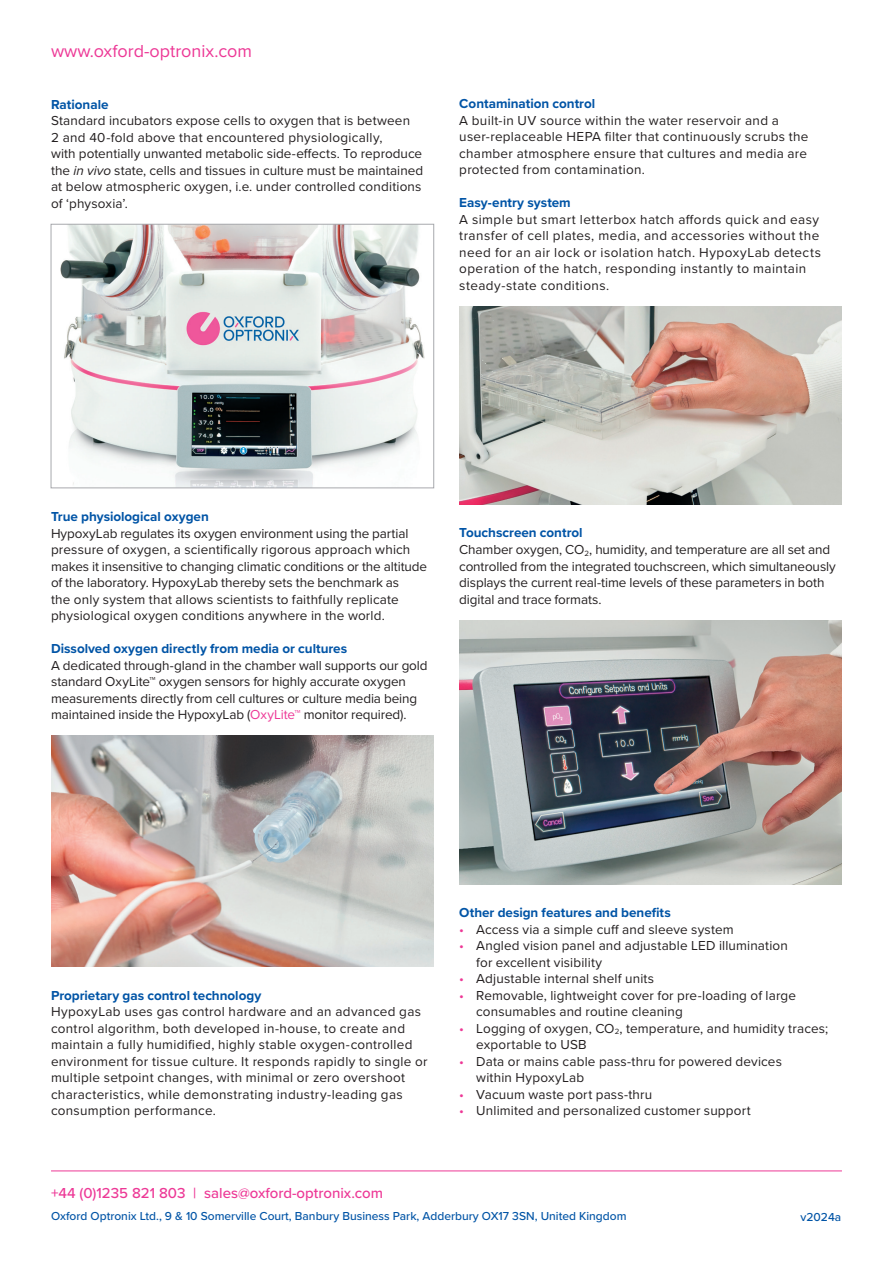
<style>
.page{position:relative;width:893px;height:1263px;background:#fff}
.page>*{position:absolute;margin:0;border:0;box-sizing:border-box;transform-origin:0 0}
.t1{font:18px "Proxima Nova";color:#ed3896}
.t2{font:500 15px "Proxima Nova";color:#ed3896}
.t3{font:13.5px/16.5px "Proxima Nova";letter-spacing:.01em;color:#231f20}
.t4{font:13.5px/16.5px "Proxima Nova";letter-spacing:-.01em;color:#231f20}
.t5{font:13.5px/16.5px "Proxima Nova";letter-spacing:.03em;color:#231f20}
.t6{font:700 13.5px "Proxima Nova";color:#0154a6}
.t7{font:500 12px "Proxima Nova";color:#0154a6}
.s1{font-style:italic}
.s2{color:#ed3896}
.s3{font-weight:700;color:#0154a6}
</style>
<div class="page">
<hr style="left:51px;top:1170px;width:791px;height:1px;background:#ed3896">
<img style="left:60px;top:226px;width:365px;height:260px">
<div style="left:51px;top:224px;width:383px;height:264px;border:1px solid #a8a9ad"></div>
<img style="left:51px;top:736px;width:383px;height:231px">
<img style="left:459px;top:306px;width:383px;height:199px">
<img style="left:459px;top:620px;width:383px;height:264px">
<h1 class="t1" style="left:51px;top:37px;width:203px">www.oxford-optronix.com</h1>
<p class="t6" style="left:51px;top:94px;width:59px">Rationale</p>
<p class="t3" style="left:51px;top:112px;width:374px">Standard incubators expose cells to oxygen that is between<br>2 and 40-fold above that encountered physiologically,<br>with potentially unwanted metabolic side-effects. To reproduce the <span class="s1">in vivo</span> state, cells and tissues in culture must be maintained at below atmospheric oxygen, i.e. under controlled conditions of ‘physoxia’.</p>
<p class="t6" style="left:459px;top:94px;width:138px">Contamination control</p>
<p class="t3" style="left:459px;top:112px;width:351px">A built-in UV source within the water reservoir and a user-replaceable HEPA filter that continuously scrubs the chamber atmosphere ensure that cultures and media are protected from contamination.</p>
<p class="t6" style="left:459px;top:193px;width:113px">Easy-entry system</p>
<p class="t5" style="left:459px;top:211px;width:363px">A simple but smart letterbox hatch affords quick and easy transfer of cell plates, media, and accessories without the need for an air lock or isolation hatch. HypoxyLab detects operation of the hatch, responding instantly to maintain steady-state conditions.</p>
<p class="t6" style="left:51px;top:506px;width:159px">True physiological oxygen</p>
<p class="t3" style="left:51px;top:524px;width:378px">HypoxyLab regulates its oxygen environment using the partial pressure of oxygen, a scientifically rigorous approach which makes it insensitive to changing climatic conditions or the altitude of the laboratory. HypoxyLab thereby sets the benchmark as<br>the only system that allows scientists to faithfully replicate physiological oxygen conditions anywhere in the world.</p>
<p class="t6" style="left:51px;top:638px;width:298px">Dissolved oxygen directly from media or cultures</p>
<p class="t4" style="left:51px;top:656px;width:378px">A dedicated through-gland in the chamber wall supports our gold standard OxyLite™ oxygen sensors for highly accurate oxygen measurements directly from cell cultures or culture media being maintained inside the HypoxyLab (<span class="s2">OxyLite™</span> monitor required).</p>
<p class="t4" style="left:459px;top:524px;width:378px"><span class="s3">Touchscreen control<br></span>Chamber oxygen, CO<sub>2</sub>, humidity, and temperature are all set and controlled from the integrated touchscreen, which simultaneously displays the current real-time levels of these parameters in both digital and trace formats.</p>
<p class="t6" style="left:51px;top:985px;width:212px">Proprietary gas control technology</p>
<p class="t3" style="left:51px;top:1003px;width:378px">HypoxyLab uses gas control hardware and an advanced gas control algorithm, both developed in-house, to create and maintain a fully humidified, highly stable oxygen-controlled environment for tissue culture. It responds rapidly to single or multiple setpoint changes, with minimal or zero overshoot characteristics, while demonstrating industry-leading gas consumption performance.</p>
<p class="t6" style="left:459px;top:902px;width:213px">Other design features and benefits</p>
<p class="t3" style="left:459px;top:920px;width:276px"><span class="s2">•</span> Access via a simple cuff and sleeve system</p>
<p class="t3" style="left:476px;top:937px;width:313px;text-indent:-17px"><span class="s2">•</span> Angled vision panel and adjustable LED illumination for excellent visibility</p>
<p class="t3" style="left:459px;top:970px;width:197px"><span class="s2">•</span> Adjustable internal shelf units</p>
<p class="t3" style="left:476px;top:986px;width:321px;text-indent:-17px"><span class="s2">•</span> Removable, lightweight cover for pre-loading of large consumables and routine cleaning</p>
<p class="t3" style="left:476px;top:1019px;width:353px;text-indent:-17px"><span class="s2">•</span> Logging of oxygen, CO<sub>2</sub>, temperature, and humidity traces; exportable to USB</p>
<p class="t3" style="left:476px;top:1052px;width:307px;text-indent:-17px"><span class="s2">•</span> Data or mains cable pass-thru for powered devices within HypoxyLab</p>
<p class="t3" style="left:459px;top:1085px;width:194px"><span class="s2">•</span> Vacuum waste port pass-thru</p>
<p class="t3" style="left:459px;top:1102px;width:293px"><span class="s2">•</span> Unlimited and personalized customer support</p>
<p class="t2" style="left:51px;top:1181px;width:334px">+44 (0)1235 821 803 | sales@oxford-optronix.com</p>
<p class="t7" style="left:51px;top:1207px;width:577px">Oxford Optronix Ltd., 9 &amp; 10 Somerville Court, Banbury Business Park, Adderbury OX17 3SN, United Kingdom</p>
<p class="t7" style="left:800px;top:1208px;width:42px">v2024a</p>
</div>
